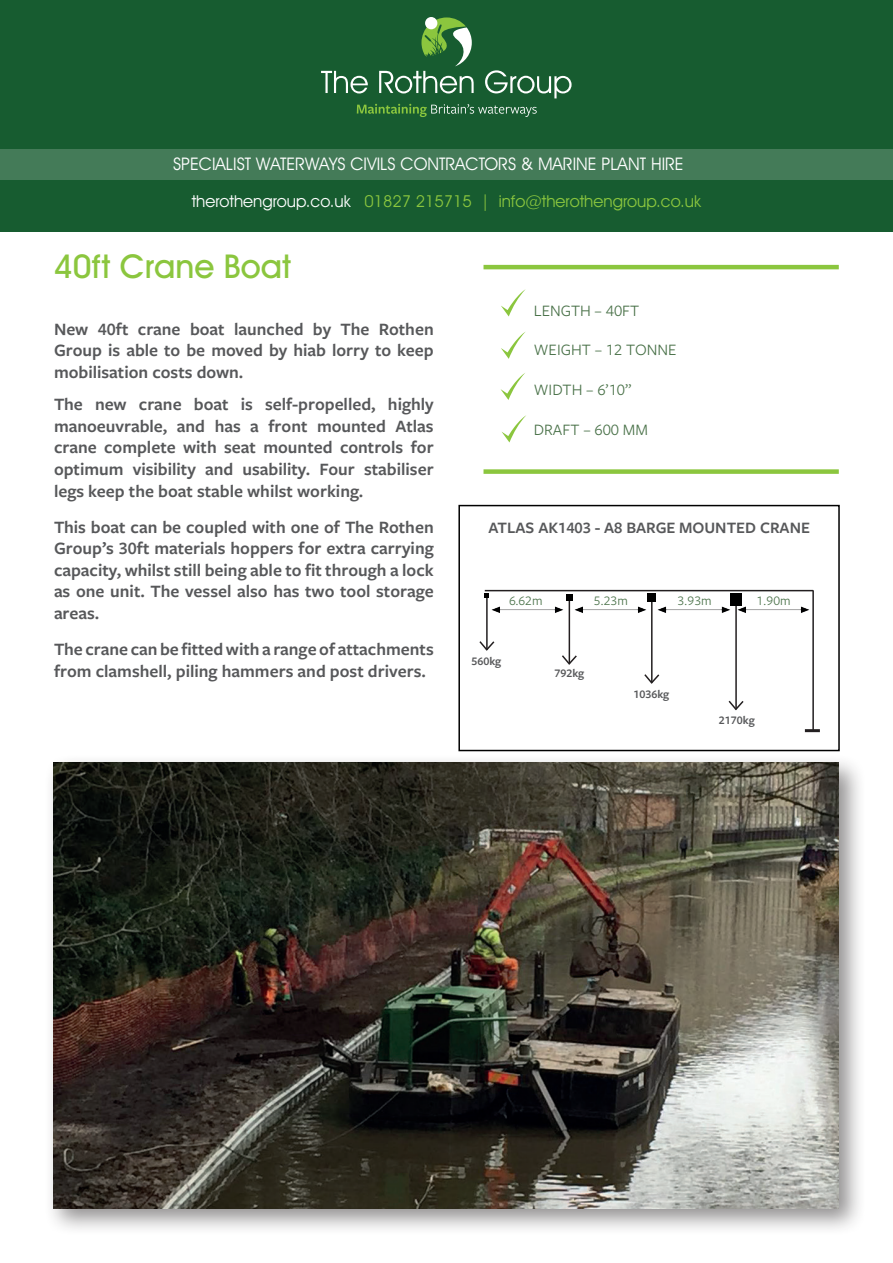
<style>
.page{position:relative;width:893px;height:1263px;background:#fff}
.page>*{position:absolute;margin:0;border:0;box-sizing:border-box;transform-origin:0 0}
.t1{font:500 33px "Avant Garde IT Cby BT";color:#8bc63e}
.t2{font:600 18px/21.6px "Freight Sans Pro";color:#57585a;text-align:justify}
.t3{font:17.4px "Avant Garde IT Cby BT";color:#fff}
.t4{font:16.5px "Avant Garde IT Cby BT";color:#8bc63e}
.t5{font:16.5px "Freight Sans Pro";color:#497148}
.t6{font:600 16.5px "Freight Sans Pro";color:#57585a}
.t7{font:13.5px "Freight Sans Pro";color:#497148}
.t8{font:600 12px "Freight Sans Pro";color:#57585a}
.s1{color:#fff}
</style>
<div class="page">
<svg style="left:501px;top:289px;width:25px;height:27px"></svg>
<svg style="left:501px;top:332px;width:24px;height:27px"></svg>
<div style="left:483px;top:469px;width:356px;height:5px;background:#8bc63e"></div>
<hr style="left:483px;top:265px;width:356px;height:4px;background:#8bc63e">
<svg style="left:501px;top:373px;width:24px;height:27px"></svg>
<svg style="left:502px;top:415px;width:24px;height:27px"></svg>
<div style="left:44px;top:753px;width:823px;height:483px;background:#231f20;opacity:.5"></div>
<img style="left:54px;top:763px;width:785px;height:445px">
<div style="left:458px;top:505px;width:382px;height:246px;border:2px solid #000"></div>
<hr style="left:485px;top:590px;width:328px;height:1px;background:#231f20">
<hr style="left:812px;top:590px;width:2px;height:140px;background:#231f20">
<hr style="left:805px;top:729px;width:15px;height:3px;background:#231f20">
<hr style="left:735px;top:600px;width:2px;height:109px;background:#231f20">
<svg style="left:728px;top:699px;width:16px;height:12px"></svg>
<hr style="left:651px;top:596px;width:2px;height:87px;background:#231f20">
<svg style="left:644px;top:673px;width:16px;height:11px"></svg>
<hr style="left:569px;top:598px;width:1px;height:66px;background:#231f20">
<svg style="left:562px;top:654px;width:15px;height:11px"></svg>
<hr style="left:486px;top:596px;width:2px;height:54px;background:#231f20">
<svg style="left:479px;top:639px;width:16px;height:12px"></svg>
<div style="left:730px;top:594px;width:12px;height:12px;background:#000"></div>
<div style="left:648px;top:594px;width:8px;height:8px;background:#000"></div>
<svg style="left:566px;top:595px;width:6px;height:6px"></svg>
<svg style="left:485px;top:594px;width:4px;height:4px"></svg>
<img style="left:491px;top:606px;width:73px;height:7px">
<img style="left:574px;top:606px;width:73px;height:7px">
<img style="left:657px;top:606px;width:73px;height:7px">
<img style="left:736px;top:606px;width:74px;height:9px">
<div style="left:0;top:0;width:893px;height:232px;background:#175c30"></div>
<svg style="left:321px;top:71px;width:47px;height:22px"></svg>
<svg style="left:485px;top:70px;width:87px;height:28px"></svg>
<svg style="left:379px;top:17px;width:95px;height:76px"></svg>
<svg style="left:357px;top:104px;width:180px;height:13px"></svg>
<div style="left:425px;top:17px;width:12px;height:12px;background:#fff;border-radius:50%"></div>
<div style="left:0;top:149px;width:893px;height:31px;background:#447b58"></div>
<p class="t3" style="left:173px;top:153px;width:512px">SPECIALIST WATERWAYS CIVILS CONTRACTORS &amp; MARINE PLANT HIRE</p>
<p class="t4" style="left:192px;top:191px;width:511px"><span class="s1">therothengroup.co.uk</span> 01827 215715 | info@therothengroup.co.uk</p>
<h1 class="t1" style="left:54px;top:246px;width:239px">40ft Crane Boat</h1>
<p class="t2" style="left:54px;top:317px;width:381px">New 40ft crane boat launched by The Rothen Group is able to be moved by hiab lorry to keep mobilisation costs down.</p>
<p class="t2" style="left:54px;top:393px;width:381px">The new crane boat is self-propelled, highly manoeuvrable, and has a front mounted Atlas crane complete with seat mounted controls for optimum visibility and usability. Four stabiliser legs keep the boat stable whilst working.</p>
<p class="t2" style="left:54px;top:515px;width:381px">This boat can be coupled with one of The Rothen Group’s 30ft materials hoppers for extra carrying capacity, whilst still being able to fit through a lock as one unit. The vessel also has two tool storage areas.</p>
<p class="t2" style="left:54px;top:638px;width:381px">The crane can be fitted with a range of attachments from clamshell, piling hammers and post drivers.</p>
<p class="t5" style="left:534px;top:299px;width:107px">LENGTH – 40FT</p>
<p class="t5" style="left:534px;top:339px;width:144px">WEIGHT – 12 TONNE</p>
<p class="t5" style="left:534px;top:379px;width:99px">WIDTH – 6’10”</p>
<p class="t5" style="left:534px;top:418px;width:116px">DRAFT – 600 MM</p>
<p class="t6" style="left:488px;top:516px;width:323px">ATLAS AK1403 - A8 BARGE MOUNTED CRANE</p>
<p class="t7" style="left:509px;top:591px;width:35px">6.62m</p>
<p class="t7" style="left:594px;top:591px;width:36px">5.23m</p>
<p class="t7" style="left:677px;top:591px;width:36px">3.93m</p>
<p class="t7" style="left:756px;top:591px;width:36px">1.90m</p>
<p class="t8" style="left:471px;top:653px;width:31px">560kg</p>
<p class="t8" style="left:554px;top:665px;width:31px">792kg</p>
<p class="t8" style="left:633px;top:686px;width:37px">1036kg</p>
<p class="t8" style="left:719px;top:712px;width:37px">2170kg</p>
</div>
